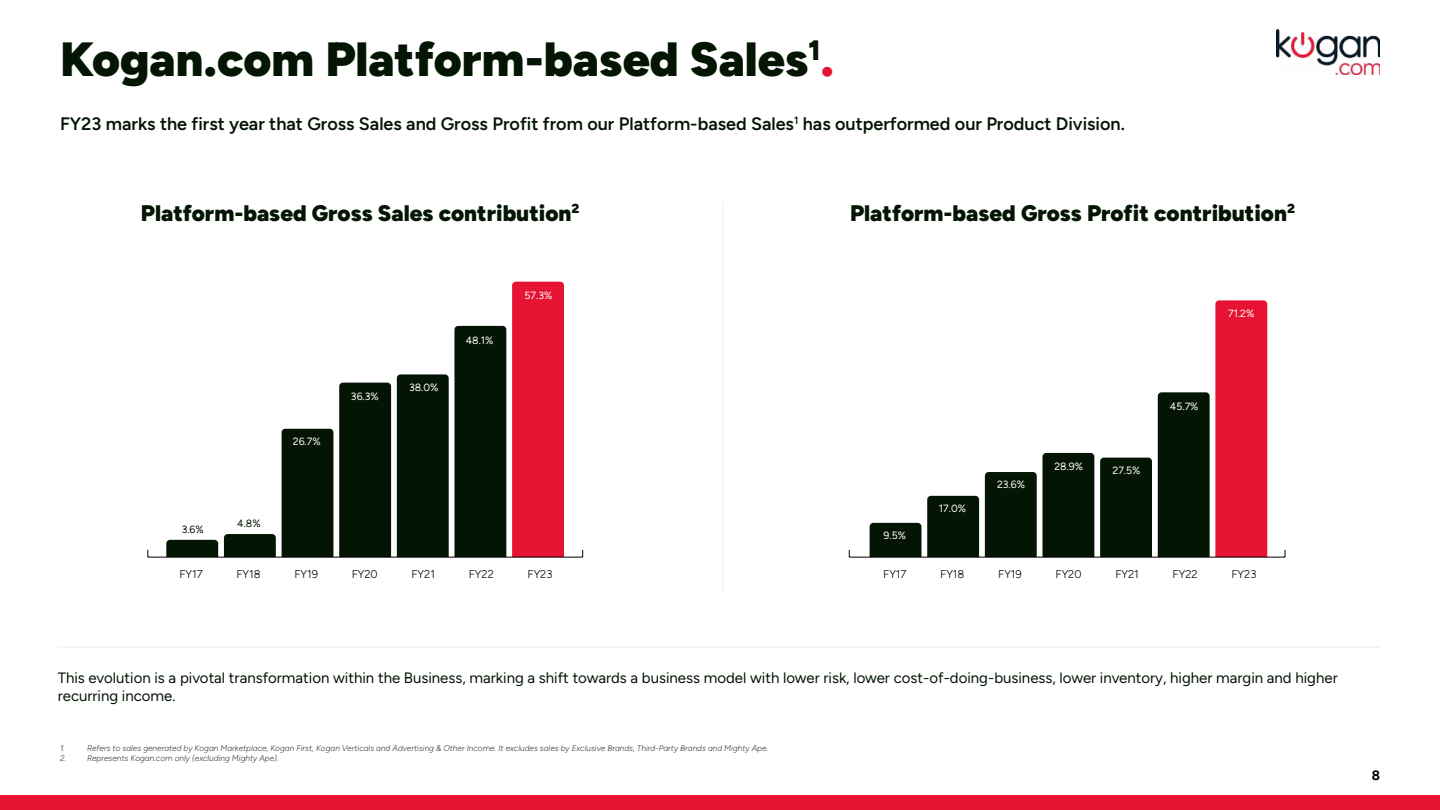
<style>
.page{position:relative;width:1440px;height:810px;background:#fff}
.page>*{position:absolute;margin:0;border:0;box-sizing:border-box;transform-origin:0 0}
.t1{font:900 48px "Figtree";color:#041503}
.t2{font:900 22.5px "Figtree";color:#041503}
.t3{font:600 18px "Figtree";color:#041503}
.t4{font:15px/18.8px "Figtree";color:#041503}
.t5{font:700 13.5px "Figtree";color:#000}
.t6{font:300 11.25px "Figtree";color:#000}
.t7{font:10.5px "Figtree";color:#fff}
.t8{font:10.5px "Figtree";color:#041503}
.t9{font:italic 300 8.25px "Figtree";color:#414042}
.s1{color:#e71333}
</style>
<div class="page">
<img style="left:1276px;top:30px;width:104px;height:44px">
<div style="left:0;top:795px;width:1440px;height:15px;background:#e71333"></div>
<hr style="left:722px;top:204px;width:1px;height:388px;background:#f6ede6">
<hr style="left:58px;top:647px;width:1322px;height:1px;background:#f6ede6">
<div style="left:512px;top:282px;width:52px;height:275px;background:#e71333"></div>
<svg style="left:397px;top:326px;width:109px;height:231px;background:#2a3829"></svg>
<div style="left:339px;top:383px;width:52px;height:174px;background:#041503"></div>
<div style="left:282px;top:429px;width:51px;height:128px;background:#041503"></div>
<svg style="left:224px;top:534px;width:52px;height:23px"></svg>
<svg style="left:166px;top:540px;width:52px;height:17px"></svg>
<hr style="left:148px;top:557px;width:435px;height:1px;background:#000">
<svg style="left:1158px;top:300px;width:109px;height:257px"></svg>
<div style="left:1100px;top:458px;width:52px;height:99px;background:#041503"></div>
<div style="left:1043px;top:453px;width:51px;height:104px;background:#041503"></div>
<div style="left:985px;top:472px;width:52px;height:85px;background:#041503"></div>
<div style="left:927px;top:496px;width:52px;height:61px;background:#041503"></div>
<div style="left:870px;top:523px;width:51px;height:34px;background:#041503"></div>
<hr style="left:849px;top:557px;width:436px;height:1px;background:#000">
<h1 class="t1" style="left:60px;top:32px;width:776px">Kogan.com Platform-based Sales<sup>1</sup><span class="s1">.</span></h1>
<h3 class="t3" style="left:60px;top:114px;width:1066px">FY23 marks the first year that Gross Sales and Gross Profit from our Platform-based Sales<sup>1</sup> has outperformed our Product Division.</h3>
<h2 class="t2" style="left:141px;top:200px;width:440px">Platform-based Gross Sales contribution<sup>2</sup></h2>
<h2 class="t2" style="left:850px;top:200px;width:446px">Platform-based Gross Profit contribution<sup>2</sup></h2>
<p class="t8" style="left:182px;top:524px;width:24px">3.6%</p>
<p class="t8" style="left:237px;top:518px;width:25px">4.8%</p>
<p class="t7" style="left:293px;top:435px;width:29px">26.7%</p>
<p class="t7" style="left:351px;top:391px;width:29px">36.3%</p>
<p class="t7" style="left:409px;top:382px;width:31px">38.0%</p>
<p class="t7" style="left:466px;top:334px;width:29px">48.1%</p>
<p class="t7" style="left:525px;top:289px;width:29px">57.3%</p>
<p class="t7" style="left:884px;top:530px;width:24px">9.5%</p>
<p class="t7" style="left:1228px;top:308px;width:28px">71.2%</p>
<p class="t7" style="left:939px;top:502px;width:29px">17.0%</p>
<p class="t7" style="left:997px;top:478px;width:29px">23.6%</p>
<p class="t7" style="left:1054px;top:460px;width:30px">28.9%</p>
<p class="t7" style="left:1112px;top:465px;width:29px">27.5%</p>
<p class="t7" style="left:1170px;top:401px;width:30px">45.7%</p>
<h3 class="t6" style="left:179px;top:568px;width:25px">FY17</h3>
<h3 class="t6" style="left:236px;top:568px;width:26px">FY18</h3>
<h3 class="t6" style="left:294px;top:568px;width:25px">FY19</h3>
<h3 class="t6" style="left:352px;top:568px;width:28px">FY20</h3>
<h3 class="t6" style="left:412px;top:568px;width:25px">FY21</h3>
<h3 class="t6" style="left:469px;top:568px;width:27px">FY22</h3>
<h3 class="t6" style="left:528px;top:568px;width:26px">FY23</h3>
<h3 class="t6" style="left:883px;top:568px;width:25px">FY17</h3>
<h3 class="t6" style="left:940px;top:568px;width:26px">FY18</h3>
<h3 class="t6" style="left:998px;top:568px;width:25px">FY19</h3>
<h3 class="t6" style="left:1056px;top:568px;width:28px">FY20</h3>
<h3 class="t6" style="left:1115px;top:568px;width:25px">FY21</h3>
<h3 class="t6" style="left:1173px;top:568px;width:27px">FY22</h3>
<h3 class="t6" style="left:1231px;top:568px;width:26px">FY23</h3>
<h3 class="t4" style="left:58px;top:668px;width:1282px">This evolution is a pivotal transformation within the Business, marking a shift towards a business model with lower risk, lower cost-of-doing-business, lower inventory, higher margin and higher recurring income.</h3>
<p class="t9" style="left:60px;top:744px;width:6px">1.</p>
<p class="t9" style="left:87px;top:744px;width:683px">Refers to sales generated by Kogan Marketplace, Kogan First, Kogan Verticals and Advertising &amp; Other Income. It excludes sales by Exclusive Brands, Third-Party Brands and Mighty Ape.</p>
<p class="t9" style="left:60px;top:753px;width:8px">2.</p>
<p class="t9" style="left:87px;top:753px;width:193px">Represents Kogan.com only (excluding Mighty Ape).</p>
<h3 class="t5" style="left:1372px;top:768px;width:10px">8</h3>
</div>
